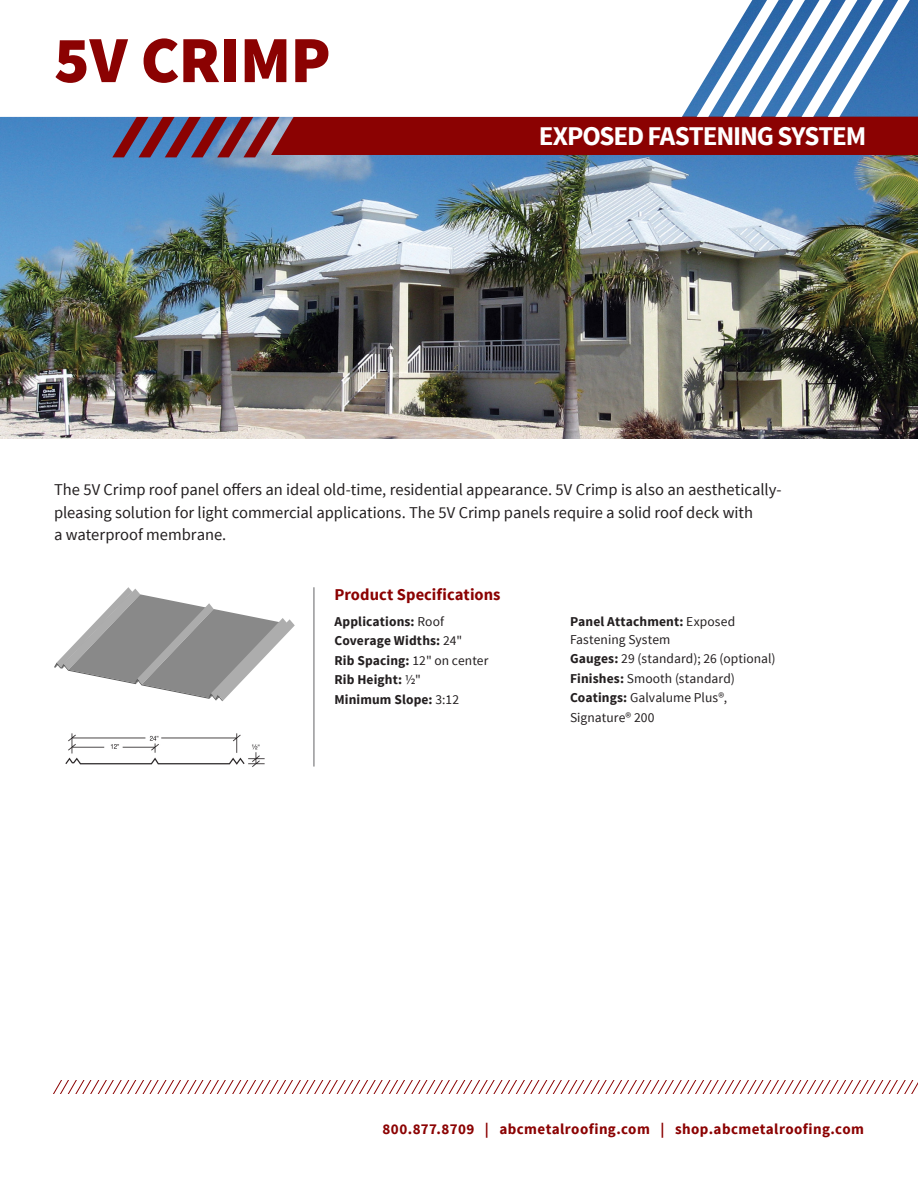
<style>
.page{position:relative;width:918px;height:1188px;background:#fff}
.page>*{position:absolute;margin:0;border:0;box-sizing:border-box;transform-origin:0 0}
.t1{font:900 66px "Source Sans Pro";letter-spacing:-.01em;color:#8b0202}
.t2{font:700 27px "Source Sans Pro";letter-spacing:-.045em;color:#fff}
.t3{font:16.5px/22.5px "Source Sans Pro";color:#231f20}
.t4{font:700 16.5px "Source Sans Pro";letter-spacing:.005em;color:#8b0202}
.t5{font:700 15px "Source Sans Pro";letter-spacing:.025em;color:#8b0202}
.t6{font:13.5px/18px "Source Sans Pro";letter-spacing:.005em;color:#231f20}
.t7{font:700 13.5px "Source Sans Pro";letter-spacing:.01em;color:#231f20}
.s1{font-weight:400}
.s2{font-weight:700}
</style>
<div class="page">
<img style="left:0;top:117px;width:918px;height:321px">
<svg style="left:112px;top:0;width:806px;height:157px"></svg>
<svg style="left:54px;top:587px;width:241px;height:114px"></svg>
<img style="left:65px;top:733px;width:200px;height:34px">
<hr style="left:314px;top:587px;width:1px;height:180px;background:#636366">
<svg style="left:53px;top:1080px;width:865px;height:14px"></svg>
<p class="t1" style="left:54px;top:15px;width:278px">5V CRIMP</p>
<p class="t2" style="left:539px;top:119px;width:329px">EXPOSED FASTENING SYSTEM</p>
<p class="t3" style="left:54px;top:479px;width:729px">The 5V Crimp roof panel offers an ideal old-time, residential appearance. 5V Crimp is also an aesthetically&shy;pleasing solution for light commercial applications. The 5V Crimp panels require a solid roof deck with<br>a waterproof membrane.</p>
<p class="t4" style="left:334px;top:584px;width:168px">Product Specifications</p>
<p class="t7" style="left:334px;top:613px;width:111px">Applications: <span class="s1">Roof</span></p>
<p class="t7" style="left:334px;top:632px;width:129px">Coverage Widths: <span class="s1">24"</span></p>
<p class="t7" style="left:334px;top:652px;width:155px">Rib Spacing: <span class="s1">12" on center</span></p>
<p class="t7" style="left:334px;top:671px;width:88px">Rib Height: <span class="s1">½"</span></p>
<p class="t7" style="left:334px;top:691px;width:126px">Minimum Slope: <span class="s1">3:12</span></p>
<p class="t6" style="left:570px;top:613px;width:167px"><span class="s2">Panel Attachment:</span> Exposed<br>Fastening System</p>
<p class="t6" style="left:570px;top:650px;width:207px"><span class="s2">Gauges:</span> 29 (standard); 26 (optional)</p>
<p class="t6" style="left:570px;top:670px;width:167px"><span class="s2">Finishes:</span> Smooth (standard)</p>
<p class="t6" style="left:570px;top:688px;width:159px;line-height:19.5px"><span class="s2">Coatings:</span> Galvalume Plus®,<br>Signature® 200</p>
<p class="t5" style="left:383px;top:1119px;width:483px">800.877.8709 | abcmetalroofing.com | shop.abcmetalroofing.com</p>
</div>
